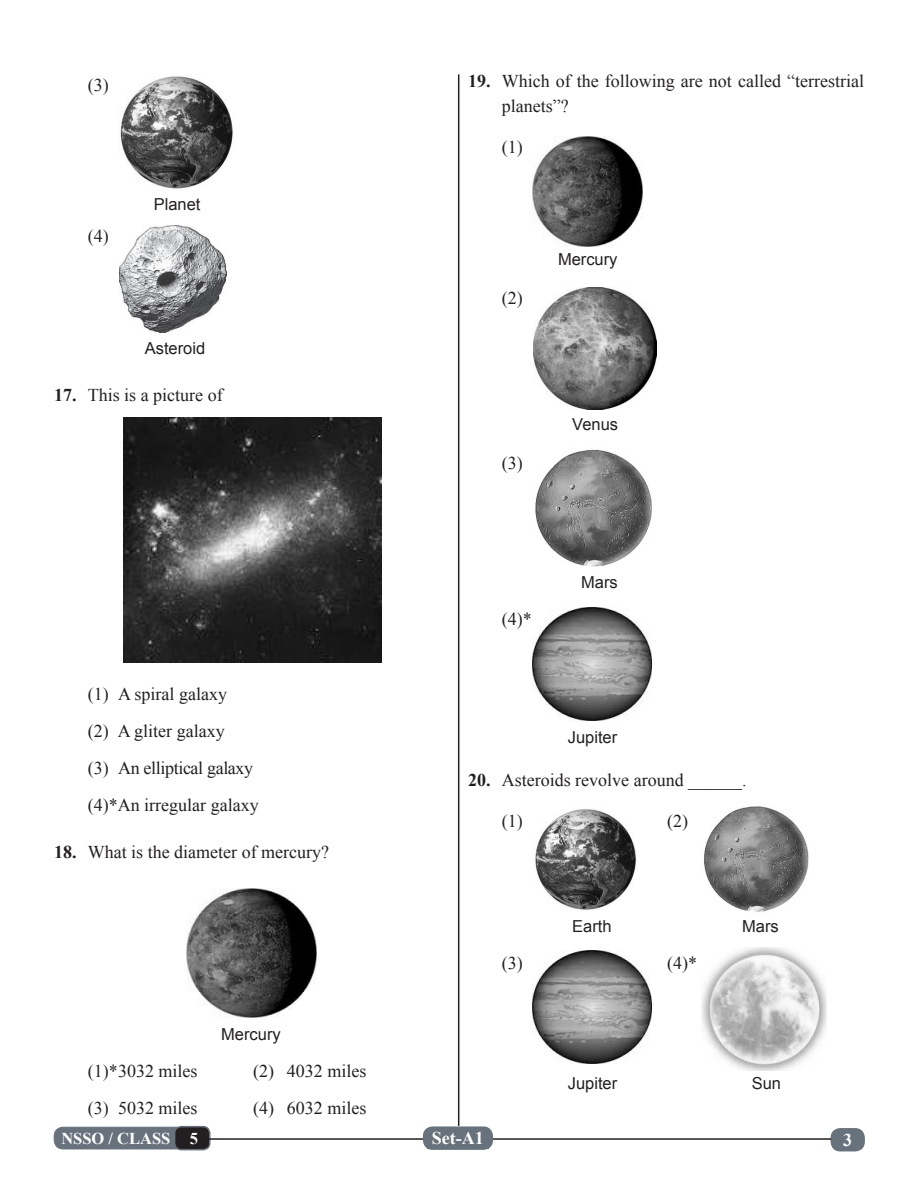
<style>
.page{position:relative;width:918px;height:1188px;background:#fff}
.page>*{position:absolute;margin:0;border:0;box-sizing:border-box;transform-origin:0 0}
.Question{font:18px/25.5px "Times New Roman";color:#231f20}
.Question__a_-_d{font:18px "Times New Roman";color:#231f20}
.Question__a_-_d-2{font:18px "Times New Roman";letter-spacing:-.02em;color:#231f20}
.t1{font:700 18px "Times New Roman";color:#fff}
.Question__a_-_d-3{font:16.5px "Arial";color:#231f20}
.t2{font:700 16.5px "Times New Roman";color:#fff}
.s1{font-weight:700}
</style>
<div class="page">
<div style="left:831px;top:1129px;width:33px;height:22px;background:#67727d;border-radius:9px"></div>
<div style="left:831px;top:1128px;width:34px;height:23px;border:2px solid #67727d;border-radius:9px"></div>
<div style="left:54px;top:1127px;width:131px;height:22px;background:#67727d;border-radius:9px"></div>
<div style="left:54px;top:1127px;width:131px;height:22px;border:1px solid #67727d;border-radius:9px"></div>
<div style="left:175px;top:1127px;width:35px;height:23px;background:#231f20;border-radius:7px"></div>
<div style="left:174px;top:1126px;width:37px;height:24px;border:2px solid #67727d;border-radius:7px"></div>
<hr style="left:458px;top:74px;width:1px;height:1052px;background:#231f20">
<hr style="left:209px;top:1138px;width:622px;height:2px;background:#231f20">
<div style="left:424px;top:1127px;width:68px;height:22px;background:#67727d;border-radius:9px"></div>
<div style="left:423px;top:1126px;width:70px;height:24px;border:2px solid #67727d;border-radius:9px"></div>
<div style="left:427px;top:1132px;width:61px;height:16px;background:#67727d"></div>
<img style="left:120px;top:76px;width:113px;height:113px">
<img style="left:119px;top:226px;width:107px;height:107px">
<img style="left:124px;top:417px;width:257px;height:246px">
<img style="left:187px;top:888px;width:129px;height:130px">
<img style="left:532px;top:136px;width:110px;height:110px">
<img style="left:533px;top:287px;width:123px;height:123px">
<img style="left:535px;top:449px;width:117px;height:118px">
<img style="left:533px;top:607px;width:118px;height:114px">
<img style="left:535px;top:809px;width:101px;height:101px">
<img style="left:704px;top:806px;width:105px;height:106px">
<img style="left:533px;top:950px;width:118px;height:114px">
<img style="left:702px;top:947px;width:125px;height:124px">
<p class="Question__a_-_d" style="left:88px;top:73px;width:22px">(3)</p>
<p class="Question__a_-_d" style="left:88px;top:224px;width:22px">(4)</p>
<p class="Question__a_-_d-3" style="left:154px;top:193px;width:48px">Planet</p>
<p class="Question__a_-_d-3" style="left:145px;top:337px;width:62px">Asteroid</p>
<p class="Question" style="left:54px;top:382px;width:170px"><span class="s1">17.</span> This is a picture of</p>
<p class="Question__a_-_d" style="left:88px;top:682px;width:141px">(1) A spiral galaxy</p>
<p class="Question__a_-_d" style="left:88px;top:719px;width:138px">(2) A gliter galaxy</p>
<p class="Question__a_-_d-2" style="left:88px;top:756px;width:167px">(3) An elliptical galaxy</p>
<p class="Question__a_-_d" style="left:88px;top:793px;width:172px">(4)*An irregular galaxy</p>
<p class="Question" style="left:54px;top:839px;width:277px"><span class="s1">18.</span> What is the diameter of mercury?</p>
<p class="Question__a_-_d-3" style="left:221px;top:1024px;width:61px">Mercury</p>
<p class="Question__a_-_d" style="left:88px;top:1059px;width:111px">(1)*3032 miles</p>
<p class="Question__a_-_d" style="left:253px;top:1059px;width:115px">(2) 4032 miles</p>
<p class="Question__a_-_d" style="left:88px;top:1096px;width:111px">(3) 5032 miles</p>
<p class="Question__a_-_d" style="left:253px;top:1096px;width:115px">(4) 6032 miles</p>
<p class="Question" style="left:502px;top:68px;width:364px;text-indent:-34px"><span class="s1">19.</span> Which of the following are not called “terrestrial planets”?</p>
<p class="Question__a_-_d" style="left:502px;top:135px;width:22px">(1)</p>
<p class="Question__a_-_d" style="left:502px;top:286px;width:22px">(2)</p>
<p class="Question__a_-_d-3" style="left:558px;top:248px;width:61px">Mercury</p>
<p class="Question__a_-_d" style="left:502px;top:451px;width:22px">(3)</p>
<p class="Question__a_-_d" style="left:502px;top:607px;width:31px">(4)*</p>
<p class="Question__a_-_d-3" style="left:572px;top:414px;width:47px">Venus</p>
<p class="Question__a_-_d-3" style="left:581px;top:571px;width:38px">Mars</p>
<p class="Question__a_-_d-3" style="left:568px;top:727px;width:51px">Jupiter</p>
<p class="Question" style="left:468px;top:767px;width:280px"><span class="s1">20.</span> Asteroids revolve around ______.</p>
<p class="Question__a_-_d" style="left:502px;top:809px;width:22px">(1)</p>
<p class="Question__a_-_d" style="left:667px;top:809px;width:22px">(2)</p>
<p class="Question__a_-_d-3" style="left:572px;top:915px;width:41px">Earth</p>
<p class="Question__a_-_d-3" style="left:742px;top:915px;width:38px">Mars</p>
<p class="Question__a_-_d" style="left:502px;top:951px;width:22px">(3)</p>
<p class="Question__a_-_d" style="left:667px;top:951px;width:31px">(4)*</p>
<p class="Question__a_-_d-3" style="left:568px;top:1072px;width:51px">Jupiter</p>
<p class="Question__a_-_d-3" style="left:752px;top:1072px;width:31px">Sun</p>
<p class="t2" style="left:61px;top:1127px;width:138px">NSSO / CLASS 5</p>
<p class="t1" style="left:432px;top:1126px;width:53px">Set-A1</p>
<p class="t1" style="left:843px;top:1127px;width:10px">3</p>
</div>
